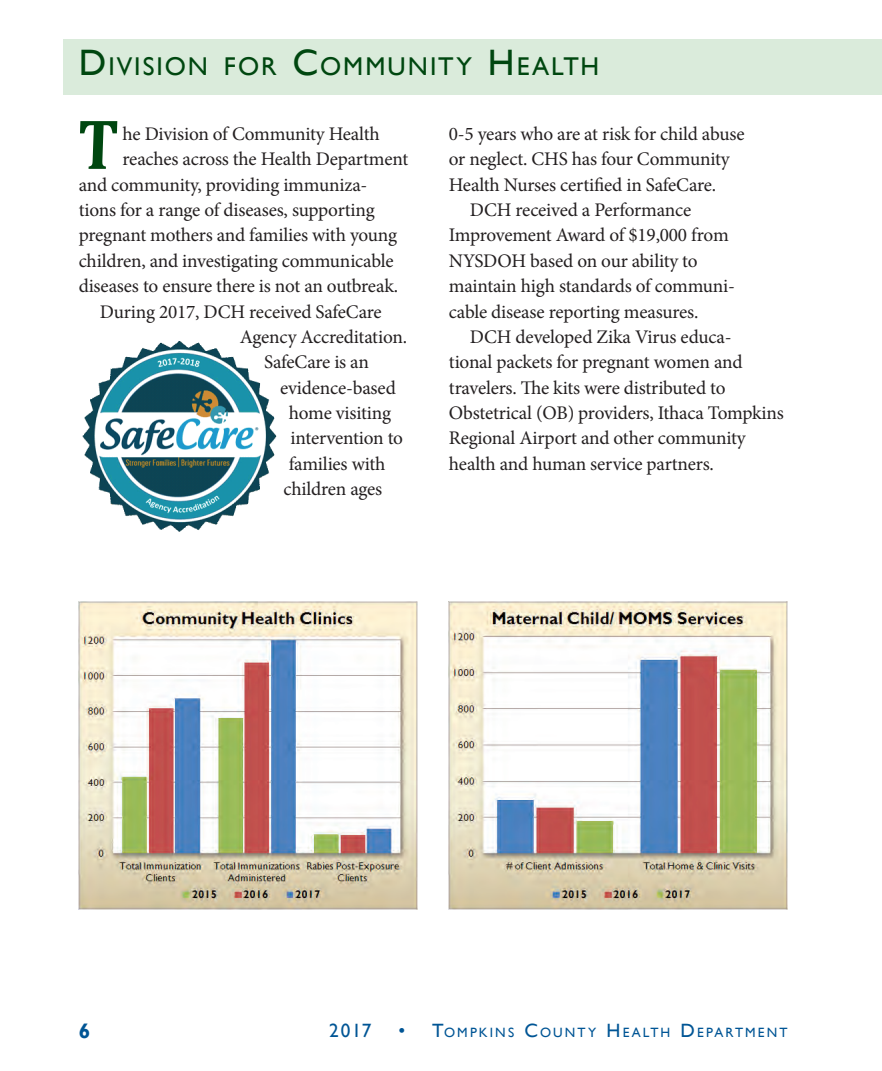
<style>
.page{position:relative;width:882px;height:1071px;background:#fff}
.page>*{position:absolute;margin:0;border:0;box-sizing:border-box;transform-origin:0 0}
.t1{font:700 71.58px "Cambria";color:#004710;scale:.9 1}
.t2{font:25.72px "Gill Sans";letter-spacing:.075em;color:#004710}
.t3{font:700 21px "Gill Sans";color:#005595}
.t4{font:19.25px "Minion Pro";letter-spacing:-.01em;color:#231f20}
.t5{font:19.25px "Gill Sans";color:#005595}
.t6{font:13.47px "Gill Sans";letter-spacing:.155em;color:#005595}
.s1{font-size:36.75px}
.s2{font-size:19.25px}
</style>
<div class="page">
<div style="left:63px;top:39px;width:819px;height:55px;background:#daebdb"></div>
<img style="left:82px;top:341px;width:195px;height:191px">
<img style="left:79px;top:601px;width:339px;height:309px">
<img style="left:449px;top:601px;width:339px;height:309px">
<h2 class="t2" style="left:79px;top:52px;width:503px"><span class="s1">D</span>IVISION FOR <span class="s1">C</span>OMMUNITY <span class="s1">H</span>EALTH</h2>
<h1 class="t1" style="left:77px;top:94px;width:51px">T</h1>
<p class="t4" style="left:123px;top:121px;width:259px">he Division of Community Health</p>
<p class="t4" style="left:123px;top:146px;width:287px">reaches across the Health Department</p>
<p class="t4" style="left:79px;top:172px;width:290px">and community, providing immuniza-</p>
<p class="t4" style="left:79px;top:197px;width:298px">tions for a range of diseases, supporting</p>
<p class="t4" style="left:79px;top:222px;width:320px">pregnant mothers and families with young</p>
<p class="t4" style="left:79px;top:248px;width:316px">children, and investigating communicable</p>
<p class="t4" style="left:79px;top:273px;width:321px">diseases to ensure there is not an outbreak.</p>
<p class="t4" style="left:100px;top:299px;width:283px">During 2017, DCH received SafeCare</p>
<p class="t4" style="left:240px;top:324px;width:169px">Agency Accreditation.</p>
<p class="t4" style="left:264px;top:349px;width:106px">SafeCare is an</p>
<p class="t4" style="left:280px;top:375px;width:117px">evidence-based</p>
<p class="t4" style="left:289px;top:400px;width:104px">home visiting</p>
<p class="t4" style="left:291px;top:425px;width:114px">intervention to</p>
<p class="t4" style="left:289px;top:451px;width:98px">families with</p>
<p class="t4" style="left:284px;top:476px;width:100px">children ages</p>
<p class="t4" style="left:449px;top:121px;width:297px">0-5 years who are at risk for child abuse</p>
<p class="t4" style="left:449px;top:146px;width:282px">or neglect. CHS has four Community</p>
<p class="t4" style="left:449px;top:172px;width:269px">Health Nurses certified in SafeCare.</p>
<p class="t4" style="left:470px;top:197px;width:223px">DCH received a Performance</p>
<p class="t4" style="left:449px;top:222px;width:281px">Improvement Award of $19,000 from</p>
<p class="t4" style="left:449px;top:248px;width:250px">NYSDOH based on our ability to</p>
<p class="t4" style="left:449px;top:273px;width:288px">maintain high standards of communi-</p>
<p class="t4" style="left:449px;top:298px;width:251px">cable disease reporting measures.</p>
<p class="t4" style="left:470px;top:324px;width:263px">DCH developed Zika Virus educa-</p>
<p class="t4" style="left:449px;top:349px;width:295px">tional packets for pregnant women and</p>
<p class="t4" style="left:449px;top:375px;width:278px">travelers. The kits were distributed to</p>
<p class="t4" style="left:449px;top:400px;width:336px">Obstetrical (OB) providers, Ithaca Tompkins</p>
<p class="t4" style="left:449px;top:425px;width:298px">Regional Airport and other community</p>
<p class="t4" style="left:449px;top:451px;width:267px">health and human service partners.</p>
<p class="t3" style="left:79px;top:1019px;width:13px">6</p>
<p class="t5" style="left:329px;top:1019px;width:44px">2017</p>
<p class="t6" style="left:398px;top:1025px;width:390px"><span class="s2">• T</span>OMPKINS <span class="s2">C</span>OUNTY <span class="s2">H</span>EALTH <span class="s2">D</span>EPARTMENT</p>
</div>
